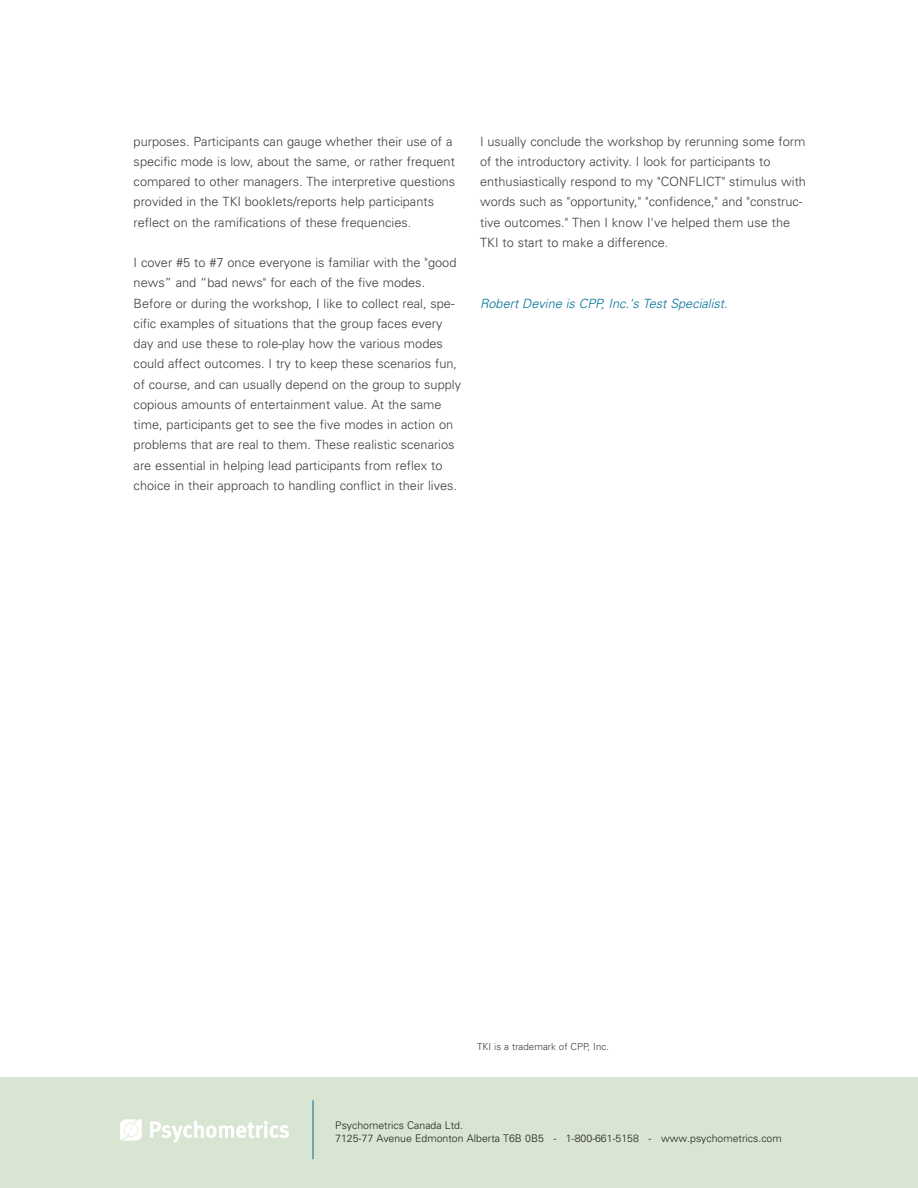
<style>
.page{position:relative;width:918px;height:1188px;background:#fff}
.page>*{position:absolute;margin:0;border:0;box-sizing:border-box;transform-origin:0 0}
.t1{font:300 12.75px/20.2px "Univers";color:#3e3e3f}
.t2{font:italic 300 12.75px "Univers";color:#007299}
.t3{font:300 10.5px/12.6px "Univers";color:#231f20}
.t4{font:300 9.75px "Univers";color:#3e3e3f}
</style>
<div class="page">
<div style="left:0;top:1077px;width:918px;height:111px;background:#d9e5d3"></div>
<hr style="left:313px;top:1100px;width:1px;height:59px;background:#00688f">
<svg style="left:150px;top:1120px;width:139px;height:22px"></svg>
<svg style="left:120px;top:1120px;width:22px;height:21px"></svg>
<p class="t1" style="left:134px;top:131px;width:323px">purposes. Participants can gauge whether their use of a specific mode is low, about the same, or rather frequent compared to other managers. The interpretive questions provided in the TKI booklets/reports help participants reflect on the ramifications of these frequencies.</p>
<p class="t1" style="left:134px;top:252px;width:329px">I cover #5 to #7 once everyone is familiar with the "good news” and “bad news" for each of the five modes.<br>Before or during the workshop, I like to collect real, spe&shy;cific examples of situations that the group faces every day and use these to role-play how the various modes could affect outcomes. I try to keep these scenarios fun, of course, and can usually depend on the group to supply copious amounts of entertainment value. At the same time, participants get to see the five modes in action on problems that are real to them. These realistic scenarios are essential in helping lead participants from reflex to choice in their approach to handling conflict in their lives.</p>
<p class="t1" style="left:480px;top:131px;width:327px">I usually conclude the workshop by rerunning some form of the introductory activity. I look for participants to enthusiastically respond to my "CONFLICT" stimulus with words such as "opportunity," "confidence," and "construc&shy;tive outcomes." Then I know I've helped them use the TKI to start to make a difference.</p>
<p class="t2" style="left:480px;top:296px;width:249px">Robert Devine is CPP, Inc.'s Test Specialist.</p>
<p class="t4" style="left:477px;top:1041px;width:133px">TKI is a trademark of CPP, Inc.</p>
<p class="t3" style="left:335px;top:1119px;width:448px">Psychometrics Canada Ltd.<br>7125-77 Avenue Edmonton Alberta T6B 0B5 - 1-800-661-5158 - www.psychometrics.com</p>
</div>
